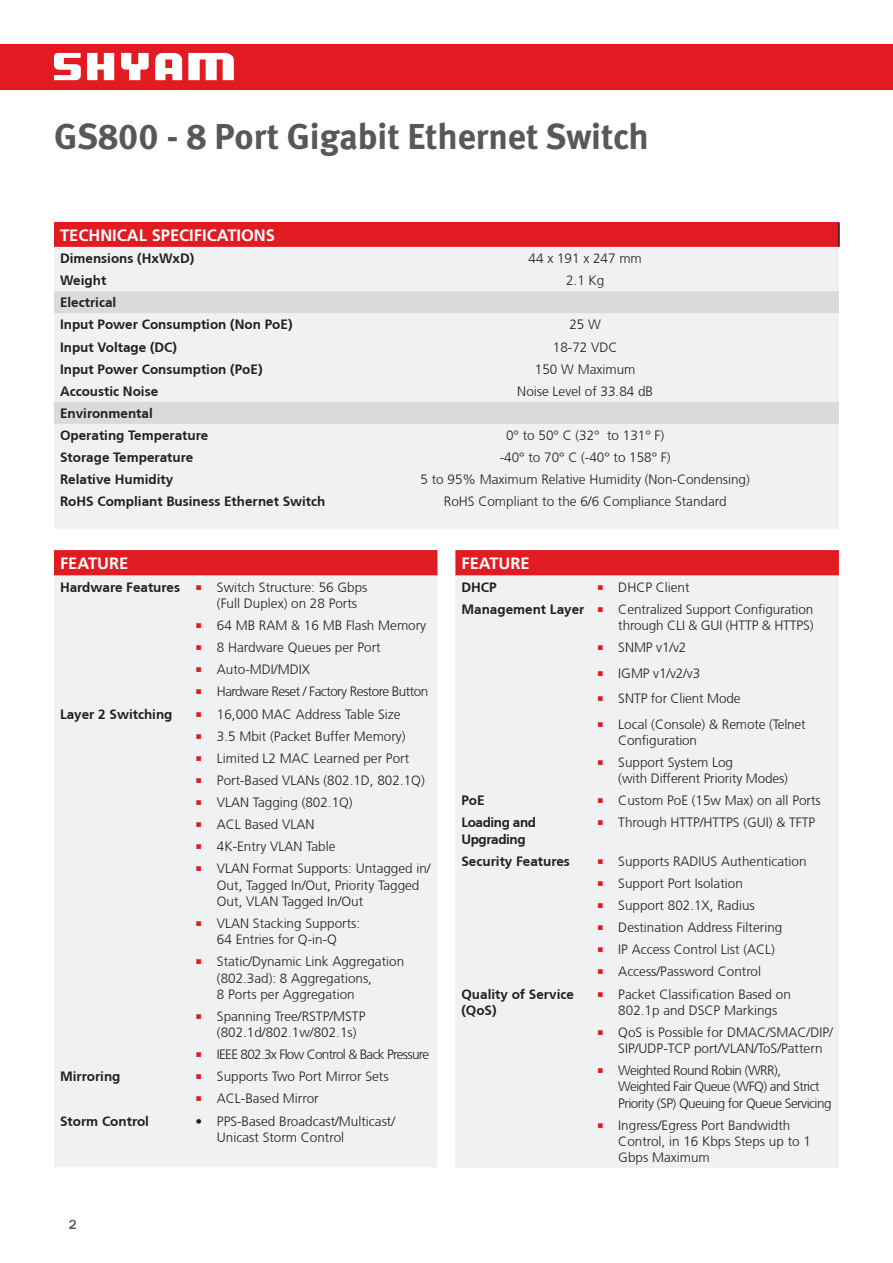
<style>
.page{position:relative;width:893px;height:1263px;background:#fff}
.page>*{position:absolute;margin:0;border:0;box-sizing:border-box;transform-origin:0 0}
.t1{font:36px "Meta Bold LF";color:#57585a}
.t2{font:700 16.5px "Frutiger LT Std";color:#fff}
.Bullets4Tables{font:300 13.5px/16.2px "Frutiger CE";color:#231f20}
.t3{font:700 13.5px/16.2px "Frutiger CE";color:#231f20}
.Bullets4Tables-2{font:300 13.5px/16.2px "Frutiger CE";letter-spacing:-.04em;color:#231f20}
.Bullets4Tables-3{font:300 13.5px "Frutiger CE";letter-spacing:-.05em;color:#231f20}
.t4{font:700 13.5px/16.2px "Frutiger CE";letter-spacing:-.03em;color:#231f20}
.t5{font:500 13.5px "Franklin Gothic";color:#57585a}
</style>
<div class="page">
<div style="left:0;top:44px;width:893px;height:45px;background:#e21a21"></div>
<svg style="left:54px;top:53px;width:180px;height:27px"></svg>
<div style="left:54px;top:222px;width:785px;height:25px;background:#e21a21"></div>
<div style="left:54px;top:247px;width:785px;height:281px;background:#f0f1f2"></div>
<svg style="left:54px;top:291px;width:785px;height:133px;fill:#f0f1f2"></svg>
<hr style="left:838px;top:222px;width:2px;height:25px;background:#231f20">
<svg style="left:54px;top:550px;width:383px;height:26px"></svg>
<div style="left:54px;top:576px;width:383px;height:591px;background:#f0f1f2"></div>
<svg style="left:455px;top:550px;width:384px;height:26px"></svg>
<div style="left:456px;top:576px;width:383px;height:592px;background:#f0f1f2"></div>
<svg style="left:197px;top:585px;width:4px;height:5px"></svg>
<svg style="left:197px;top:623px;width:4px;height:5px"></svg>
<svg style="left:197px;top:645px;width:4px;height:5px"></svg>
<svg style="left:197px;top:667px;width:4px;height:5px"></svg>
<svg style="left:197px;top:690px;width:4px;height:4px"></svg>
<svg style="left:197px;top:712px;width:4px;height:4px"></svg>
<svg style="left:197px;top:734px;width:4px;height:5px"></svg>
<svg style="left:197px;top:756px;width:4px;height:5px"></svg>
<svg style="left:197px;top:778px;width:4px;height:5px"></svg>
<svg style="left:197px;top:800px;width:4px;height:5px"></svg>
<svg style="left:197px;top:822px;width:4px;height:5px"></svg>
<svg style="left:197px;top:844px;width:4px;height:5px"></svg>
<svg style="left:197px;top:867px;width:4px;height:4px"></svg>
<svg style="left:197px;top:921px;width:4px;height:5px"></svg>
<svg style="left:197px;top:959px;width:4px;height:5px"></svg>
<svg style="left:197px;top:1014px;width:4px;height:5px"></svg>
<svg style="left:197px;top:1052px;width:4px;height:5px"></svg>
<svg style="left:197px;top:1074px;width:4px;height:5px"></svg>
<svg style="left:197px;top:1097px;width:4px;height:4px"></svg>
<svg style="left:598px;top:585px;width:5px;height:5px"></svg>
<svg style="left:598px;top:607px;width:5px;height:5px"></svg>
<svg style="left:598px;top:645px;width:5px;height:5px"></svg>
<svg style="left:598px;top:671px;width:5px;height:5px"></svg>
<svg style="left:598px;top:696px;width:5px;height:5px"></svg>
<svg style="left:598px;top:722px;width:5px;height:5px"></svg>
<svg style="left:598px;top:760px;width:5px;height:5px"></svg>
<svg style="left:598px;top:799px;width:5px;height:4px"></svg>
<svg style="left:598px;top:821px;width:5px;height:4px"></svg>
<svg style="left:598px;top:859px;width:5px;height:5px"></svg>
<svg style="left:598px;top:881px;width:5px;height:5px"></svg>
<svg style="left:598px;top:903px;width:5px;height:5px"></svg>
<svg style="left:598px;top:925px;width:5px;height:5px"></svg>
<svg style="left:598px;top:947px;width:5px;height:5px"></svg>
<svg style="left:598px;top:970px;width:5px;height:4px"></svg>
<svg style="left:598px;top:992px;width:5px;height:4px"></svg>
<svg style="left:598px;top:1030px;width:5px;height:5px"></svg>
<svg style="left:598px;top:1068px;width:5px;height:5px"></svg>
<svg style="left:598px;top:1123px;width:5px;height:5px"></svg>
<p class="t1" style="left:54px;top:116px;width:596px">GS800 - 8 Port Gigabit Ethernet Switch</p>
<p class="t2" style="left:60px;top:225px;width:217px">TECHNICAL SPECIFICATIONS</p>
<p class="t3" style="left:60px;top:250px;width:136px">Dimensions (HxWxD)</p>
<p class="Bullets4Tables" style="left:529px;top:250px;width:115px">44 x 191 x 247 mm</p>
<p class="t3" style="left:60px;top:272px;width:48px">Weight</p>
<p class="Bullets4Tables" style="left:566px;top:272px;width:40px">2.1 Kg</p>
<p class="t3" style="left:60px;top:294px;width:58px">Electrical</p>
<p class="t3" style="left:60px;top:316px;width:234px">Input Power Consumption (Non PoE)</p>
<p class="Bullets4Tables" style="left:569px;top:316px;width:33px">25 W</p>
<p class="t3" style="left:60px;top:339px;width:119px">Input Voltage (DC)</p>
<p class="Bullets4Tables" style="left:553px;top:339px;width:66px">18-72 VDC</p>
<p class="t3" style="left:60px;top:361px;width:204px">Input Power Consumption (PoE)</p>
<p class="Bullets4Tables" style="left:535px;top:361px;width:102px">150 W Maximum</p>
<p class="t3" style="left:60px;top:383px;width:100px">Accoustic Noise</p>
<p class="Bullets4Tables" style="left:517px;top:383px;width:137px">Noise Level of 33.84 dB</p>
<p class="t3" style="left:60px;top:405px;width:94px">Environmental</p>
<p class="t3" style="left:60px;top:427px;width:150px">Operating Temperature</p>
<p class="Bullets4Tables" style="left:506px;top:427px;width:160px">0° to 50° C (32° to 131° F)</p>
<p class="t3" style="left:60px;top:449px;width:135px">Storage Temperature</p>
<p class="Bullets4Tables" style="left:500px;top:449px;width:172px">-40° to 70° C (-40° to 158° F)</p>
<p class="t3" style="left:60px;top:471px;width:115px">Relative Humidity</p>
<p class="Bullets4Tables" style="left:421px;top:471px;width:331px">5 to 95% Maximum Relative Humidity (Non-Condensing)</p>
<p class="t3" style="left:60px;top:493px;width:267px">RoHS Compliant Business Ethernet Switch</p>
<p class="Bullets4Tables" style="left:444px;top:493px;width:284px">RoHS Compliant to the 6/6 Compliance Standard</p>
<p class="t2" style="left:60px;top:554px;width:70px">FEATURE</p>
<p class="t3" style="left:60px;top:579px;width:122px">Hardware Features</p>
<p class="Bullets4Tables" style="left:217px;top:579px;width:152px">Switch Structure: 56 Gbps (Full Duplex) on 28 Ports</p>
<p class="Bullets4Tables" style="left:217px;top:617px;width:211px">64 MB RAM &amp; 16 MB Flash Memory</p>
<p class="Bullets4Tables" style="left:217px;top:639px;width:165px">8 Hardware Queues per Port</p>
<p class="Bullets4Tables" style="left:217px;top:661px;width:95px">Auto-MDI/MDIX</p>
<p class="Bullets4Tables-2" style="left:217px;top:683px;width:213px">Hardware Reset / Factory Restore Button</p>
<p class="t3" style="left:60px;top:706px;width:114px">Layer 2 Switching</p>
<p class="Bullets4Tables" style="left:217px;top:706px;width:185px">16,000 MAC Address Table Size</p>
<p class="Bullets4Tables" style="left:217px;top:728px;width:190px">3.5 Mbit (Packet Buffer Memory)</p>
<p class="Bullets4Tables" style="left:217px;top:750px;width:194px">Limited L2 MAC Learned per Port</p>
<p class="Bullets4Tables" style="left:217px;top:772px;width:209px">Port-Based VLANs (802.1D, 802.1Q)</p>
<p class="Bullets4Tables" style="left:217px;top:794px;width:137px">VLAN Tagging (802.1Q)</p>
<p class="Bullets4Tables" style="left:217px;top:816px;width:99px">ACL Based VLAN</p>
<p class="Bullets4Tables" style="left:217px;top:838px;width:120px">4K-Entry VLAN Table</p>
<p class="Bullets4Tables" style="left:217px;top:860px;width:215px">VLAN Format Supports: Untagged in/<br>Out, Tagged In/Out, Priority Tagged<br>Out, VLAN Tagged In/Out</p>
<p class="Bullets4Tables" style="left:217px;top:915px;width:145px">VLAN Stacking Supports:<br>64 Entries for Q-in-Q</p>
<p class="Bullets4Tables" style="left:217px;top:953px;width:189px">Static/Dynamic Link Aggregation (802.3ad): 8 Aggregations,<br>8 Ports per Aggregation</p>
<p class="Bullets4Tables" style="left:217px;top:1008px;width:150px">Spanning Tree/RSTP/MSTP (802.1d/802.1w/802.1s)</p>
<p class="Bullets4Tables-3" style="left:217px;top:1046px;width:214px">IEEE 802.3x Flow Control &amp; Back Pressure</p>
<p class="t3" style="left:60px;top:1068px;width:62px">Mirroring</p>
<p class="Bullets4Tables" style="left:217px;top:1068px;width:173px">Supports Two Port Mirror Sets</p>
<p class="Bullets4Tables" style="left:217px;top:1090px;width:103px">ACL-Based Mirror</p>
<p class="t3" style="left:60px;top:1113px;width:91px">Storm Control</p>
<p class="Bullets4Tables" style="left:217px;top:1113px;width:180px;text-indent:-21px">• PPS-Based Broadcast/Multicast/<br>Unicast Storm Control</p>
<p class="t5" style="left:69px;top:1215px;width:9px">2</p>
<p class="t2" style="left:461px;top:554px;width:70px">FEATURE</p>
<p class="t3" style="left:461px;top:579px;width:37px">DHCP</p>
<p class="Bullets4Tables" style="left:618px;top:579px;width:73px">DHCP Client</p>
<p class="t3" style="left:461px;top:601px;width:125px">Management Layer</p>
<p class="Bullets4Tables" style="left:618px;top:601px;width:197px">Centralized Support Configuration through CLI &amp; GUI (HTTP &amp; HTTPS)</p>
<p class="Bullets4Tables" style="left:618px;top:639px;width:70px">SNMP v1/v2</p>
<p class="Bullets4Tables" style="left:618px;top:665px;width:83px">IGMP v1/v2/v3</p>
<p class="Bullets4Tables" style="left:618px;top:690px;width:124px">SNTP for Client Mode</p>
<p class="Bullets4Tables" style="left:618px;top:716px;width:189px">Local (Console) &amp; Remote (Telnet<br>Configuration</p>
<p class="Bullets4Tables" style="left:618px;top:754px;width:171px">Support System Log<br>(with Different Priority Modes)</p>
<p class="t3" style="left:461px;top:792px;width:25px">PoE</p>
<p class="Bullets4Tables" style="left:618px;top:792px;width:204px">Custom PoE (15w Max) on all Ports</p>
<p class="t4" style="left:461px;top:814px;width:76px">Loading and<br>Upgrading</p>
<p class="Bullets4Tables" style="left:618px;top:814px;width:199px">Through HTTP/HTTPS (GUI) &amp; TFTP</p>
<p class="t3" style="left:461px;top:853px;width:110px">Security Features</p>
<p class="Bullets4Tables" style="left:618px;top:853px;width:190px">Supports RADIUS Authentication</p>
<p class="Bullets4Tables" style="left:618px;top:875px;width:126px">Support Port Isolation</p>
<p class="Bullets4Tables" style="left:618px;top:897px;width:138px">Support 802.1X, Radius</p>
<p class="Bullets4Tables" style="left:618px;top:919px;width:166px">Destination Address Filtering</p>
<p class="Bullets4Tables" style="left:618px;top:941px;width:158px">IP Access Control List (ACL)</p>
<p class="Bullets4Tables" style="left:618px;top:963px;width:144px">Access/Password Control</p>
<p class="t3" style="left:461px;top:986px;width:114px">Quality of Service (QoS)</p>
<p class="Bullets4Tables" style="left:618px;top:986px;width:174px">Packet Classification Based on<br>802.1p and DSCP Markings</p>
<p class="Bullets4Tables" style="left:618px;top:1024px;width:216px">QoS is Possible for DMAC/SMAC/DIP/<br>SIP/UDP-TCP port/VLAN/ToS/Pattern</p>
<p class="Bullets4Tables-2" style="left:618px;top:1062px;width:215px">Weighted Round Robin (WRR),<br>Weighted Fair Queue (WFQ) and Strict<br>Priority (SP) Queuing for Queue Servicing</p>
<p class="Bullets4Tables" style="left:618px;top:1117px;width:194px">Ingress/Egress Port Bandwidth<br>Control, in 16 Kbps Steps up to 1<br>Gbps Maximum</p>
</div>
